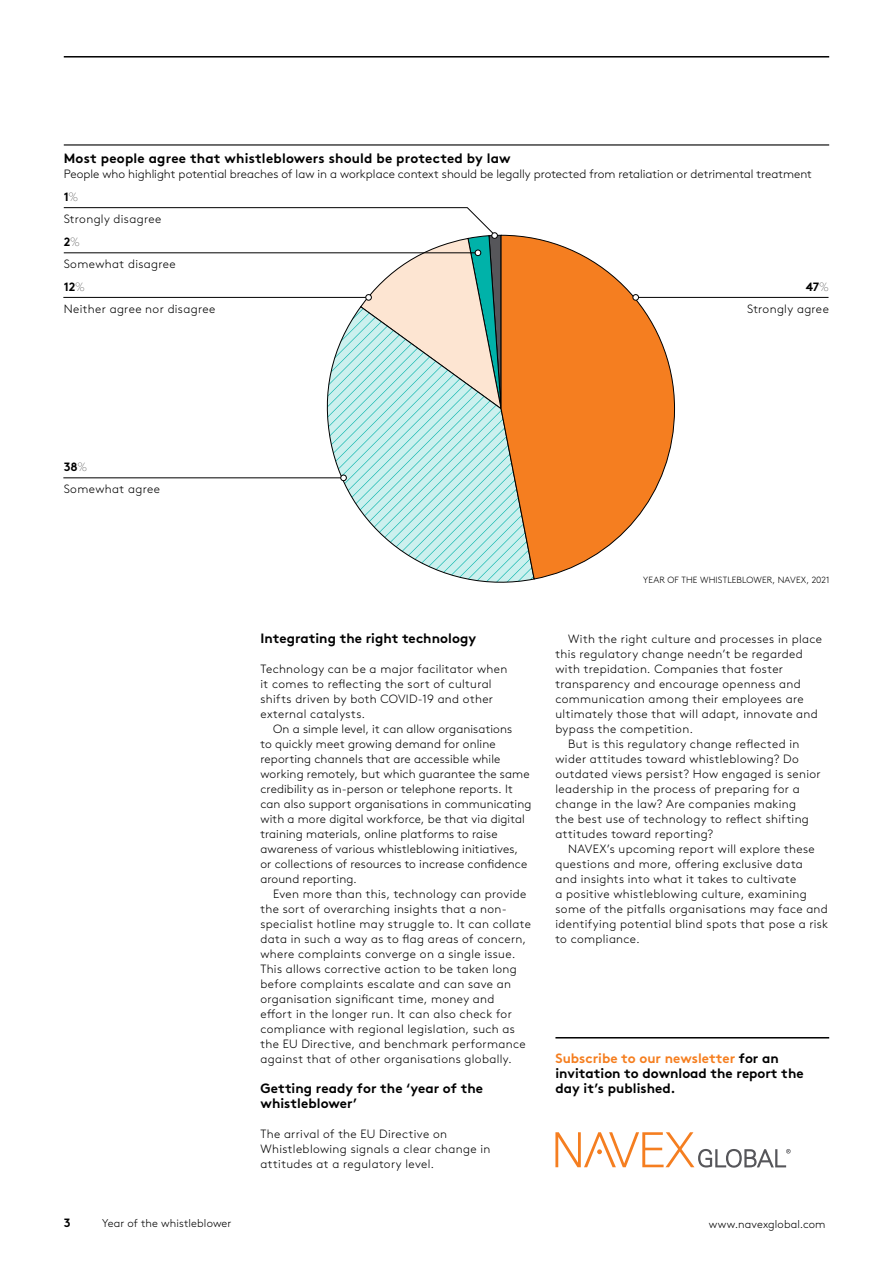
<style>
.page{position:relative;width:893px;height:1263px;background:#fff}
.page>*{position:absolute;margin:0;border:0;box-sizing:border-box;transform-origin:0 0}
.t1{font:700 13.5px/15px "Brown";color:#000}
.t2{font:300 12px/15px "Brown";letter-spacing:.025em;color:#000}
.t3{font:300 12px "Brown";color:#000}
.t4{font:700 12px "Brown";color:#000}
.t5{font:300 11.25px "Brown";letter-spacing:.01em;color:#000}
.t6{font:300 9px "Brown";letter-spacing:.015em;color:#000}
.s1{font-weight:100}
.s2{font-weight:700}
.s3{color:#f57e1f}
</style>
<div class="page">
<hr style="left:64px;top:56px;width:765px;height:2px;background:#000">
<svg style="left:555px;top:1132px;width:236px;height:36px"></svg>
<hr style="left:555px;top:1037px;width:274px;height:1px;background:#000">
<hr style="left:64px;top:144px;width:765px;height:2px;background:#000">
<svg style="left:534px;top:238px;width:141px;height:342px"></svg>
<hr style="left:637px;top:297px;width:191px;height:1px;background:#000">
<div style="left:632px;top:294px;width:7px;height:7px;border:1px solid #000;border-radius:50%"></div>
<svg style="left:63px;top:207px;width:471px;height:376px"></svg>
<p class="t1" style="left:64px;top:149px;width:448px">Most people agree that whistleblowers should be protected by law</p>
<p class="t3" style="left:64px;top:165px;width:750px">People who highlight potential breaches of law in a workplace context should be legally protected from retaliation or detrimental treatment</p>
<p class="t4" style="left:64px;top:187px;width:16px">1<span class="s1">%</span></p>
<p class="t4" style="left:64px;top:232px;width:18px">2<span class="s1">%</span></p>
<p class="t2" style="left:64px;top:210px;width:99px">Strongly disagree</p>
<p class="t2" style="left:64px;top:251px;width:114px;line-height:23.1px">Somewhat disagree<br><span class="s2">12</span><span class="s1">%</span></p>
<p class="t4" style="left:806px;top:277px;width:25px">47<span class="s1">%</span></p>
<p class="t2" style="left:64px;top:300px;width:153px">Neither agree nor disagree</p>
<p class="t2" style="left:747px;top:300px;width:83px">Strongly agree</p>
<p class="t4" style="left:64px;top:457px;width:25px">38<span class="s1">%</span></p>
<p class="t2" style="left:64px;top:480px;width:98px">Somewhat agree</p>
<p class="t1" style="left:260px;top:629px;width:217px">Integrating the right technology</p>
<p class="t2" style="left:260px;top:660px;width:248px">Technology can be a major facilitator when it comes to reflecting the sort of cultural shifts driven by both COVID-19 and other external catalysts.</p>
<p class="t2" style="left:260px;top:720px;width:272px;text-indent:13px">On a simple level, it can allow organisations<br>to quickly meet growing demand for online reporting channels that are accessible while working remotely, but which guarantee the same credibility as in-person or telephone reports. It can also support organisations in communicating with a more digital workforce, be that via digital training materials, online platforms to raise awareness of various whistleblowing initiatives, or collections of resources to increase confidence around reporting.</p>
<p class="t2" style="left:260px;top:885px;width:272px;text-indent:13px">Even more than this, technology can provide the sort of overarching insights that a non&shy;specialist hotline may struggle to. It can collate data in such a way as to flag areas of concern, where complaints converge on a single issue.<br>This allows corrective action to be taken long before complaints escalate and can save an organisation significant time, money and<br>effort in the longer run. It can also check for compliance with regional legislation, such as the EU Directive, and benchmark performance against that of other organisations globally.</p>
<p class="t1" style="left:260px;top:1079px;width:224px">Getting ready for the ‘year of the whistleblower’</p>
<p class="t2" style="left:260px;top:1125px;width:232px">The arrival of the EU Directive on<br>Whistleblowing signals a clear change in attitudes at a regulatory level.</p>
<p class="t6" style="left:643px;top:573px;width:188px">YEAR OF THE WHISTLEBLOWER, NAVEX, 2021</p>
<p class="t2" style="left:568px;top:630px;width:255px">With the right culture and processes in place</p>
<p class="t2" style="left:555px;top:645px;width:249px">this regulatory change needn’t be regarded</p>
<p class="t2" style="left:555px;top:660px;width:229px">with trepidation. Companies that foster</p>
<p class="t2" style="left:555px;top:675px;width:247px">transparency and encourage openness and</p>
<p class="t2" style="left:555px;top:690px;width:250px">communication among their employees are</p>
<p class="t2" style="left:555px;top:705px;width:264px">ultimately those that will adapt, innovate and</p>
<p class="t2" style="left:555px;top:720px;width:139px">bypass the competition.</p>
<p class="t2" style="left:568px;top:735px;width:233px">But is this regulatory change reflected in</p>
<p class="t2" style="left:555px;top:750px;width:245px">wider attitudes toward whistleblowing? Do</p>
<p class="t2" style="left:555px;top:765px;width:267px">outdated views persist? How engaged is senior</p>
<p class="t2" style="left:555px;top:780px;width:246px">leadership in the process of preparing for a</p>
<p class="t2" style="left:555px;top:795px;width:242px">change in the law? Are companies making</p>
<p class="t2" style="left:555px;top:810px;width:255px">the best use of technology to reflect shifting</p>
<p class="t2" style="left:555px;top:825px;width:159px">attitudes toward reporting?</p>
<p class="t2" style="left:568px;top:840px;width:248px">NAVEX’s upcoming report will explore these</p>
<p class="t2" style="left:555px;top:855px;width:249px">questions and more, offering exclusive data</p>
<p class="t2" style="left:555px;top:870px;width:242px">and insights into what it takes to cultivate</p>
<p class="t2" style="left:555px;top:885px;width:253px">a positive whistleblowing culture, examining</p>
<p class="t2" style="left:555px;top:900px;width:274px">some of the pitfalls organisations may face and</p>
<p class="t2" style="left:555px;top:915px;width:274px">identifying potential blind spots that pose a risk</p>
<p class="t2" style="left:555px;top:930px;width:86px">to compliance.</p>
<p class="t1" style="left:555px;top:1049px;width:250px"><span class="s3">Subscribe to our newsletter</span> for an invitation to download the report the day it’s published.</p>
<p class="t4" style="left:64px;top:1213px;width:8px">3</p>
<p class="t5" style="left:102px;top:1215px;width:131px">Year of the whistleblower</p>
<p class="t5" style="left:709px;top:1216px;width:118px">www.navexglobal.com</p>
</div>
